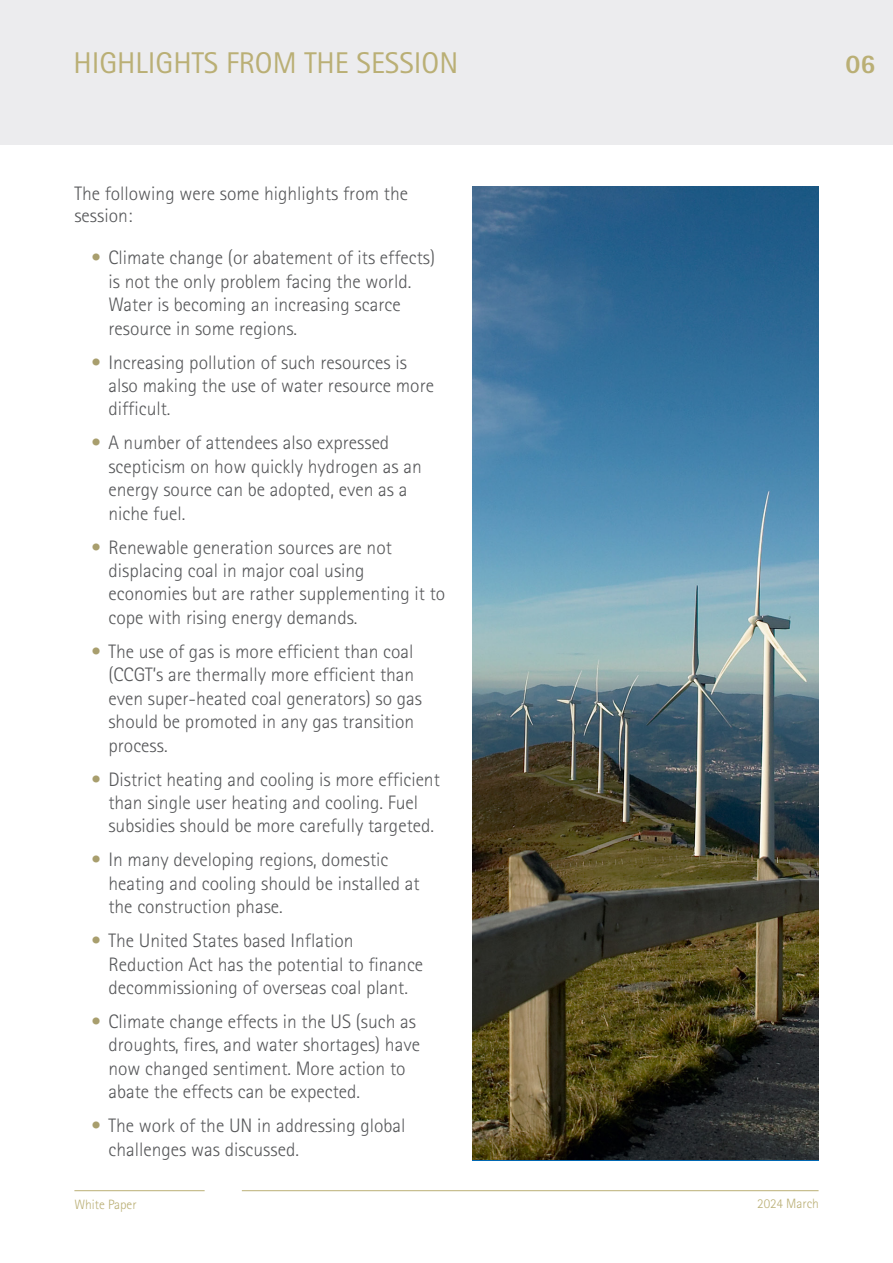
<style>
.page{position:relative;width:893px;height:1263px;background:#fff}
.page>*{position:absolute;margin:0;border:0;box-sizing:border-box;transform-origin:0 0}
.t1{font:30px "Rotis Sans Serif Std";color:#baaf75}
.t2{font:800 27px "Rotis Sans Serif Std";color:#baaf75}
.t3{font:300 19.5px/23.4px "Rotis Sans Serif Std";color:#57585a}
.t4{font:300 13.5px "Rotis Sans Serif Std";color:#baaf75}
.s1{color:#a89e6d}
</style>
<div class="page">
<div style="left:0;top:0;width:893px;height:145px;background:#ececee"></div>
<hr style="left:0;top:0;width:1px;height:143px;background:#baaf75">
<img style="left:472px;top:186px;width:347px;height:973px">
<hr style="left:74px;top:1190px;width:131px;height:1px;background:#baaf75">
<hr style="left:242px;top:1190px;width:577px;height:1px;background:#baaf75">
<p class="t1" style="left:73px;top:45px;width:386px">HIGHLIGHTS FROM THE SESSION</p>
<p class="t2" style="left:845px;top:47px;width:32px">06</p>
<p class="t3" style="left:74px;top:182px;width:335px;line-height:22.5px">The following were some highlights from the session:</p>
<p class="t3" style="left:108px;top:246px;width:328px;text-indent:-17px"><span class="s1">•</span> Climate change (or abatement of its effects) is not the only problem facing the world.<br>Water is becoming an increasing scarce resource in some regions.</p>
<p class="t3" style="left:108px;top:350px;width:327px;text-indent:-17px"><span class="s1">•</span> Increasing pollution of such resources is also making the use of water resource more difficult.</p>
<p class="t3" style="left:108px;top:431px;width:315px;text-indent:-17px"><span class="s1">•</span> A number of attendees also expressed scepticism on how quickly hydrogen as an energy source can be adopted, even as a niche fuel.</p>
<p class="t3" style="left:108px;top:535px;width:338px;text-indent:-17px"><span class="s1">•</span> Renewable generation sources are not displacing coal in major coal using economies but are rather supplementing it to cope with rising energy demands.</p>
<p class="t3" style="left:108px;top:640px;width:315px;text-indent:-17px"><span class="s1">•</span> The use of gas is more efficient than coal (CCGT’s are thermally more efficient than even super-heated coal generators) so gas should be promoted in any gas transition process.</p>
<p class="t3" style="left:91px;top:767px;width:350px;text-align:center"><span class="s1">•</span> District heating and cooling is more efficient than single user heating and cooling. Fuel subsidies should be more carefully targeted.</p>
<p class="t3" style="left:108px;top:848px;width:313px;text-indent:-17px"><span class="s1">•</span> In many developing regions, domestic heating and cooling should be installed at the construction phase.</p>
<p class="t3" style="left:108px;top:929px;width:316px;text-indent:-17px"><span class="s1">•</span> The United States based Inflation<br>Reduction Act has the potential to finance decommissioning of overseas coal plant.</p>
<p class="t3" style="left:108px;top:1010px;width:313px;text-indent:-17px"><span class="s1">•</span> Climate change effects in the US (such as droughts, fires, and water shortages) have now changed sentiment. More action to abate the effects can be expected.</p>
<p class="t3" style="left:108px;top:1114px;width:299px;text-indent:-17px"><span class="s1">•</span> The work of the UN in addressing global challenges was discussed.</p>
<p class="t4" style="left:74px;top:1197px;width:64px">White Paper</p>
<p class="t4" style="left:757px;top:1195px;width:63px">2024 March</p>
</div>
